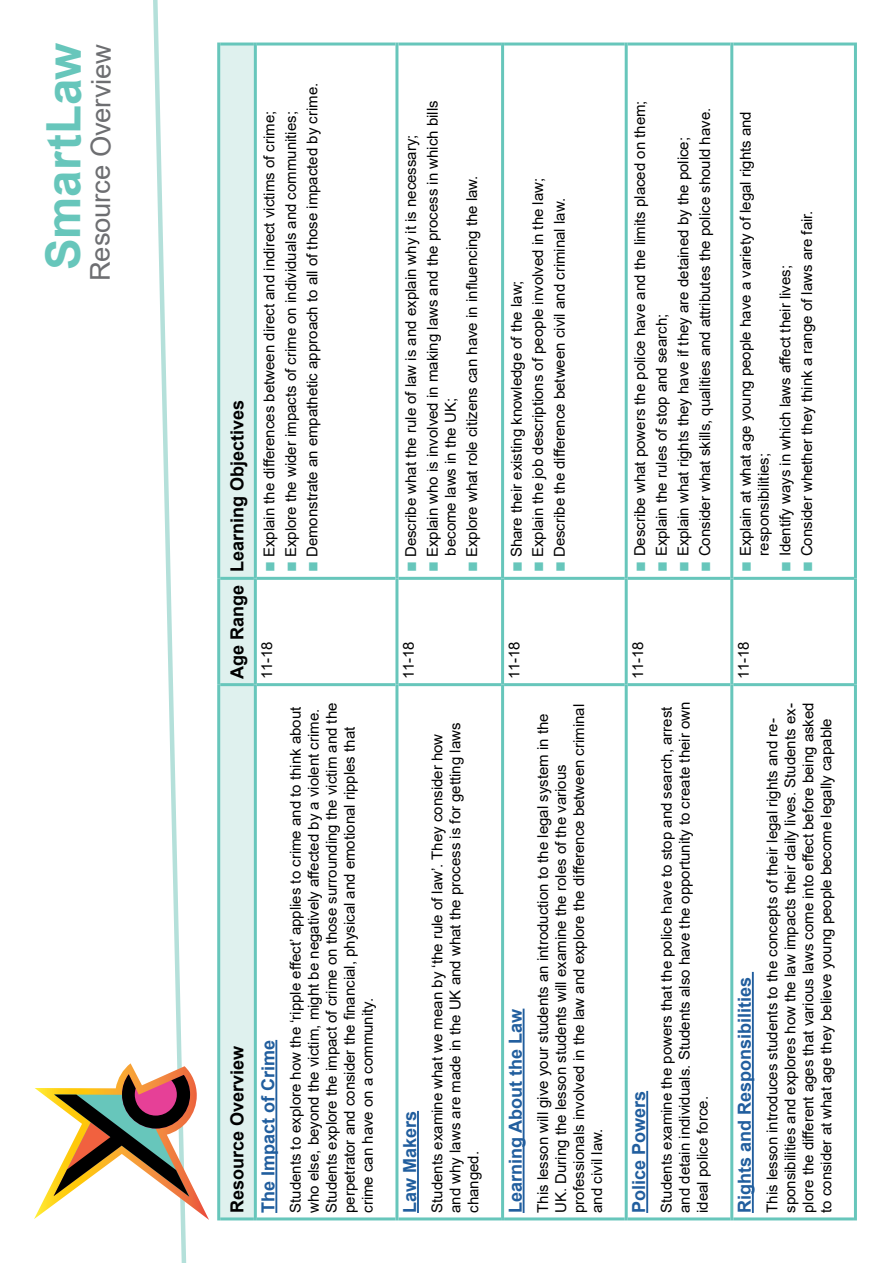
<style>
.page{position:relative;width:893px;height:1263px;background:#fff}
.page>*{position:absolute;margin:0;border:0;box-sizing:border-box;transform-origin:0 0}
.t1{font:700 47.4px "Arial";letter-spacing:-.01em;color:#67c6bb}
.t2{font:27.3px "Arial";letter-spacing:-.01em;color:#6d6e71}
.t3{font:700 18px "Arial";color:#215e9e}
.t4{font:700 18px "Arial";color:#000}
.t5{font:15px/18px "Arial";color:#000}
.s1{font-size:18px;color:#67c6bb}
</style>
<div class="page">
<svg style="left:153px;top:0;width:34px;height:1263px"></svg>
<svg style="left:34px;top:1063px;width:175px;height:157px"></svg>
<div style="left:220px;top:46px;width:34px;height:1171px;background:#dff1ee"></div>
<hr style="left:217px;top:685px;width:3px;height:535px;background:#67c6bb">
<hr style="left:220px;top:1217px;width:34px;height:3px;background:#67c6bb">
<hr style="left:217px;top:578px;width:3px;height:107px;background:#67c6bb">
<hr style="left:220px;top:683px;width:34px;height:3px;background:#67c6bb">
<hr style="left:217px;top:43px;width:3px;height:535px;background:#67c6bb">
<hr style="left:220px;top:577px;width:34px;height:3px;background:#67c6bb">
<hr style="left:220px;top:43px;width:34px;height:3px;background:#67c6bb">
<hr style="left:254px;top:685px;width:3px;height:535px;background:#67c6bb">
<hr style="left:257px;top:1217px;width:138px;height:3px;background:#67c6bb">
<hr style="left:254px;top:578px;width:3px;height:107px;background:#67c6bb">
<hr style="left:257px;top:683px;width:138px;height:3px;background:#67c6bb">
<hr style="left:254px;top:43px;width:3px;height:535px;background:#67c6bb">
<hr style="left:257px;top:577px;width:138px;height:3px;background:#67c6bb">
<hr style="left:257px;top:43px;width:138px;height:3px;background:#67c6bb">
<hr style="left:395px;top:685px;width:3px;height:535px;background:#67c6bb">
<hr style="left:398px;top:1217px;width:103px;height:3px;background:#67c6bb">
<hr style="left:395px;top:578px;width:3px;height:107px;background:#67c6bb">
<hr style="left:398px;top:683px;width:103px;height:3px;background:#67c6bb">
<hr style="left:395px;top:43px;width:3px;height:535px;background:#67c6bb">
<hr style="left:398px;top:577px;width:103px;height:3px;background:#67c6bb">
<hr style="left:398px;top:43px;width:103px;height:3px;background:#67c6bb">
<hr style="left:501px;top:685px;width:3px;height:535px;background:#67c6bb">
<hr style="left:504px;top:1217px;width:121px;height:3px;background:#67c6bb">
<hr style="left:501px;top:578px;width:3px;height:107px;background:#67c6bb">
<hr style="left:504px;top:683px;width:121px;height:3px;background:#67c6bb">
<hr style="left:501px;top:43px;width:3px;height:535px;background:#67c6bb">
<hr style="left:504px;top:577px;width:121px;height:3px;background:#67c6bb">
<hr style="left:504px;top:43px;width:121px;height:3px;background:#67c6bb">
<hr style="left:625px;top:685px;width:3px;height:535px;background:#67c6bb">
<hr style="left:628px;top:1217px;width:102px;height:3px;background:#67c6bb">
<hr style="left:625px;top:578px;width:3px;height:107px;background:#67c6bb">
<hr style="left:628px;top:683px;width:102px;height:3px;background:#67c6bb">
<hr style="left:625px;top:43px;width:3px;height:535px;background:#67c6bb">
<hr style="left:628px;top:577px;width:102px;height:3px;background:#67c6bb">
<hr style="left:628px;top:43px;width:102px;height:3px;background:#67c6bb">
<hr style="left:730px;top:685px;width:3px;height:535px;background:#67c6bb">
<hr style="left:733px;top:1217px;width:121px;height:3px;background:#67c6bb">
<hr style="left:730px;top:578px;width:3px;height:107px;background:#67c6bb">
<hr style="left:733px;top:683px;width:121px;height:3px;background:#67c6bb">
<hr style="left:730px;top:43px;width:3px;height:535px;background:#67c6bb">
<hr style="left:733px;top:577px;width:121px;height:3px;background:#67c6bb">
<hr style="left:733px;top:43px;width:121px;height:3px;background:#67c6bb">
<hr style="left:854px;top:685px;width:3px;height:535px;background:#67c6bb">
<hr style="left:854px;top:578px;width:3px;height:107px;background:#67c6bb">
<hr style="left:854px;top:43px;width:3px;height:535px;background:#67c6bb">
<hr style="left:275px;top:1040px;width:2px;height:173px;background:#215e9e">
<hr style="left:417px;top:1111px;width:2px;height:102px;background:#215e9e">
<hr style="left:523px;top:1008px;width:2px;height:205px;background:#215e9e">
<hr style="left:646px;top:1091px;width:2px;height:122px;background:#215e9e">
<hr style="left:752px;top:972px;width:2px;height:241px;background:#215e9e">
<h1 class="t1" style="left:30px;top:270px;width:229px;rotate:-90deg">SmartLaw</h1>
<h2 class="t2" style="left:82px;top:281px;width:238px;rotate:-90deg">Resource Overview</h2>
<p class="t4" style="left:225px;top:679px;width:280px;rotate:-90deg">Age Range Learning Objectives</p>
<p class="t4" style="left:225px;top:1213px;width:169px;rotate:-90deg">Resource Overview</p>
<p class="t5" style="left:303px;top:572px;width:491px;rotate:-90deg"><span class="s1">■</span> Demonstrate an empathetic approach to all of those impacted by crime.</p>
<p class="t5" style="left:260px;top:572px;width:463px;rotate:-90deg"><span class="s1">■</span> Explain the differences between direct and indirect victims of crime;</p>
<p class="t5" style="left:282px;top:572px;width:463px;rotate:-90deg"><span class="s1">■</span> Explore the wider impacts of crime on individuals and communities;</p>
<p class="t5" style="left:258px;top:679px;width:39px;rotate:-90deg">11-18</p>
<p class="t3" style="left:255px;top:1213px;width:175px;rotate:-90deg">The Impact of Crime</p>
<p class="t5" style="left:287px;top:1213px;width:512px;rotate:-90deg">Students to explore how the ‘ripple effect’ applies to crime and to think about who else, beyond the victim, might be negatively affected by a violent crime.<br>Students explore the impact of crime on those surrounding the victim and the perpetrator and consider the financial, physical and emotional ripples that crime can have on a community.</p>
<p class="t5" style="left:423px;top:556px;width:457px;text-indent:-17px;rotate:-90deg"><span class="s1">■</span> Explain who is involved in making laws and the process in which bills become laws in the UK;</p>
<p class="t5" style="left:402px;top:572px;width:439px;rotate:-90deg"><span class="s1">■</span> Describe what the rule of law is and explain why it is necessary;</p>
<p class="t5" style="left:463px;top:572px;width:398px;rotate:-90deg"><span class="s1">■</span> Explore what role citizens can have in influencing the law.</p>
<p class="t5" style="left:399px;top:679px;width:39px;rotate:-90deg">11-18</p>
<p class="t3" style="left:397px;top:1213px;width:104px;rotate:-90deg">Law Makers</p>
<p class="t5" style="left:428px;top:1213px;width:492px;rotate:-90deg">Students examine what we mean by ‘the rule of law’. They consider how and why laws are made in the UK and what the process is for getting laws changed.</p>
<p class="t5" style="left:529px;top:572px;width:396px;rotate:-90deg"><span class="s1">■</span> Explain the job descriptions of people involved in the law;</p>
<p class="t5" style="left:550px;top:572px;width:376px;rotate:-90deg"><span class="s1">■</span> Describe the difference between civil and criminal law.</p>
<p class="t5" style="left:507px;top:572px;width:293px;rotate:-90deg"><span class="s1">■</span> Share their existing knowledge of the law;</p>
<p class="t5" style="left:505px;top:679px;width:39px;rotate:-90deg">11-18</p>
<p class="t3" style="left:503px;top:1213px;width:206px;rotate:-90deg">Learning About the Law</p>
<p class="t5" style="left:534px;top:1213px;width:511px;rotate:-90deg">This lesson will give your students an introduction to the legal system in the UK. During the lesson students will examine the roles of the various professionals involved in the law and explore the difference between criminal and civil law.</p>
<p class="t5" style="left:631px;top:572px;width:473px;rotate:-90deg"><span class="s1">■</span> Describe what powers the police have and the limits placed on them;</p>
<p class="t5" style="left:696px;top:572px;width:466px;rotate:-90deg"><span class="s1">■</span> Consider what skills, qualities and attributes the police should have.</p>
<p class="t5" style="left:674px;top:572px;width:437px;rotate:-90deg"><span class="s1">■</span> Explain what rights they have if they are detained by the police;</p>
<p class="t5" style="left:652px;top:572px;width:260px;rotate:-90deg"><span class="s1">■</span> Explain the rules of stop and search;</p>
<p class="t5" style="left:737px;top:556px;width:446px;text-indent:-17px;rotate:-90deg"><span class="s1">■</span> Explain at what age young people have a variety of legal rights and responsibilities;</p>
<p class="t5" style="left:798px;top:572px;width:363px;rotate:-90deg"><span class="s1">■</span> Consider whether they think a range of laws are fair.</p>
<p class="t5" style="left:776px;top:572px;width:309px;rotate:-90deg"><span class="s1">■</span> Identify ways in which laws affect their lives;</p>
<p class="t5" style="left:629px;top:679px;width:39px;rotate:-90deg">11-18</p>
<p class="t3" style="left:626px;top:1213px;width:124px;rotate:-90deg">Police Powers</p>
<p class="t5" style="left:657px;top:1213px;width:513px;rotate:-90deg">Students examine the powers that the police have to stop and search, arrest and detain individuals. Students also have the opportunity to create their own ideal police force.</p>
<p class="t5" style="left:734px;top:679px;width:39px;rotate:-90deg">11-18</p>
<p class="t3" style="left:732px;top:1213px;width:238px;rotate:-90deg">Rights and Responsibilities</p>
<p class="t5" style="left:763px;top:1213px;width:512px;rotate:-90deg">This lesson introduces students to the concepts of their legal rights and re&shy;sponsibilities and explores how the law impacts their daily lives. Students ex&shy;plore the different ages that various laws come into effect before being asked to consider at what age they believe young people become legally capable</p>
</div>
